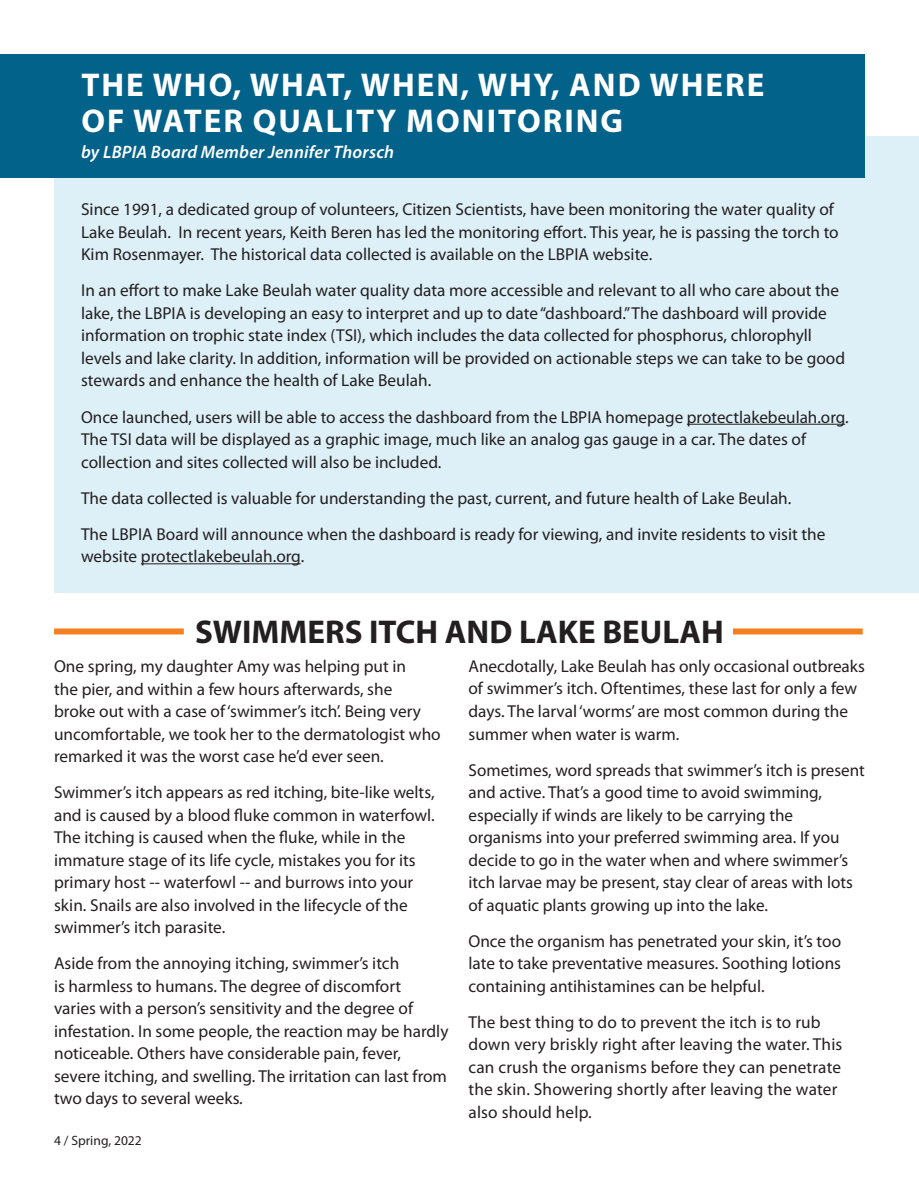
<style>
.page{position:relative;width:919px;height:1189px;background:#fff}
.page>*{position:absolute;margin:0;border:0;box-sizing:border-box;transform-origin:0 0}
.t1{font:700 33px/36px "Myriad Pro";letter-spacing:.06em;color:#fff}
.t2{font:700 33px "Myriad Pro";color:#231f20}
.t3{font:italic 600 18px "Myriad Pro";letter-spacing:.01em;color:#fff}
.t4{font:17.25px/22.5px "Myriad Pro";color:#231f20}
.t5{font:13.5px "Myriad Pro";color:#231f20}
</style>
<div class="page">
<div style="left:54px;top:136px;width:864px;height:456px;background:#ddeff7"></div>
<div style="left:0;top:54px;width:864px;height:123px;background:#02628a"></div>
<hr style="left:686px;top:423px;width:158px;height:1px;background:#231f20">
<hr style="left:141px;top:563px;width:159px;height:1px;background:#231f20">
<hr style="left:918px;top:992px;width:1px;height:129px;background:#eceef0">
<hr style="left:918px;top:970px;width:1px;height:43px;background:#65838f">
<div style="left:54px;top:628px;width:130px;height:6px;background:#f58021"></div>
<div style="left:732px;top:628px;width:130px;height:6px;background:#f58021"></div>
<h1 class="t1" style="left:81px;top:66px;width:684px">THE WHO, WHAT, WHEN, WHY, AND WHERE<br>OF WATER QUALITY MONITORING</h1>
<p class="t3" style="left:81px;top:140px;width:314px">by LBPIA Board Member Jennifer Thorsch</p>
<p class="t4" style="left:81px;top:198px;width:758px">Since 1991, a dedicated group of volunteers, Citizen Scientists, have been monitoring the water quality of<br>Lake Beulah. In recent years, Keith Beren has led the monitoring effort. This year, he is passing the torch to<br>Kim Rosenmayer. The historical data collected is available on the LBPIA website.</p>
<p class="t4" style="left:81px;top:279px;width:765px">In an effort to make Lake Beulah water quality data more accessible and relevant to all who care about the lake, the LBPIA is developing an easy to interpret and up to date “dashboard.” The dashboard will provide information on trophic state index (TSI), which includes the data collected for phosphorus, chlorophyll levels and lake clarity. In addition, information will be provided on actionable steps we can take to be good stewards and enhance the health of Lake Beulah.</p>
<p class="t4" style="left:81px;top:405px;width:768px">Once launched, users will be able to access the dashboard from the LBPIA homepage protectlakebeulah.org.<br>The TSI data will be displayed as a graphic image, much like an analog gas gauge in a car. The dates of collection and sites collected will also be included.</p>
<p class="t4" style="left:81px;top:479px;width:745px;line-height:36px">The data collected is valuable for understanding the past, current, and future health of Lake Beulah.<br>The LBPIA Board will announce when the dashboard is ready for viewing, and invite residents to visit the</p>
<p class="t4" style="left:81px;top:544px;width:224px">website protectlakebeulah.org.</p>
<h1 class="t2" style="left:195px;top:610px;width:530px">SWIMMERS ITCH AND LAKE BEULAH</h1>
<p class="t4" style="left:54px;top:654px;width:388px">One spring, my daughter Amy was helping put in<br>the pier, and within a few hours afterwards, she<br>broke out with a case of ‘swimmer’s itch’. Being very uncomfortable, we took her to the dermatologist who remarked it was the worst case he’d ever seen.</p>
<p class="t4" style="left:54px;top:780px;width:382px">Swimmer’s itch appears as red itching, bite-like welts, and is caused by a blood fluke common in waterfowl.<br>The itching is caused when the fluke, while in the immature stage of its life cycle, mistakes you for its primary host -- waterfowl -- and burrows into your skin. Snails are also involved in the lifecycle of the swimmer’s itch parasite.</p>
<p class="t4" style="left:54px;top:951px;width:396px">Aside from the annoying itching, swimmer’s itch<br>is harmless to humans. The degree of discomfort<br>varies with a person’s sensitivity and the degree of infestation. In some people, the reaction may be hardly noticeable. Others have considerable pain, fever, severe itching, and swelling. The irritation can last from two days to several weeks.</p>
<p class="t5" style="left:54px;top:1131px;width:89px">4 / Spring, 2022</p>
<p class="t4" style="left:468px;top:654px;width:398px">Anecdotally, Lake Beulah has only occasional outbreaks of swimmer’s itch. Oftentimes, these last for only a few days. The larval ‘worms’ are most common during the summer when water is warm.</p>
<p class="t4" style="left:468px;top:758px;width:397px">Sometimes, word spreads that swimmer’s itch is present and active. That’s a good time to avoid swimming, especially if winds are likely to be carrying the organisms into your preferred swimming area. If you decide to go in the water when and where swimmer’s itch larvae may be present, stay clear of areas with lots of aquatic plants growing up into the lake.</p>
<p class="t4" style="left:468px;top:929px;width:374px;text-align:justify">Once the organism has penetrated your skin, it’s too late to take preventative measures. Soothing lotions containing antihistamines can be helpful.</p>
<p class="t4" style="left:468px;top:1010px;width:375px">The best thing to do to prevent the itch is to rub down very briskly right after leaving the water. This can crush the organisms before they can penetrate the skin. Showering shortly after leaving the water also should help.</p>
</div>
